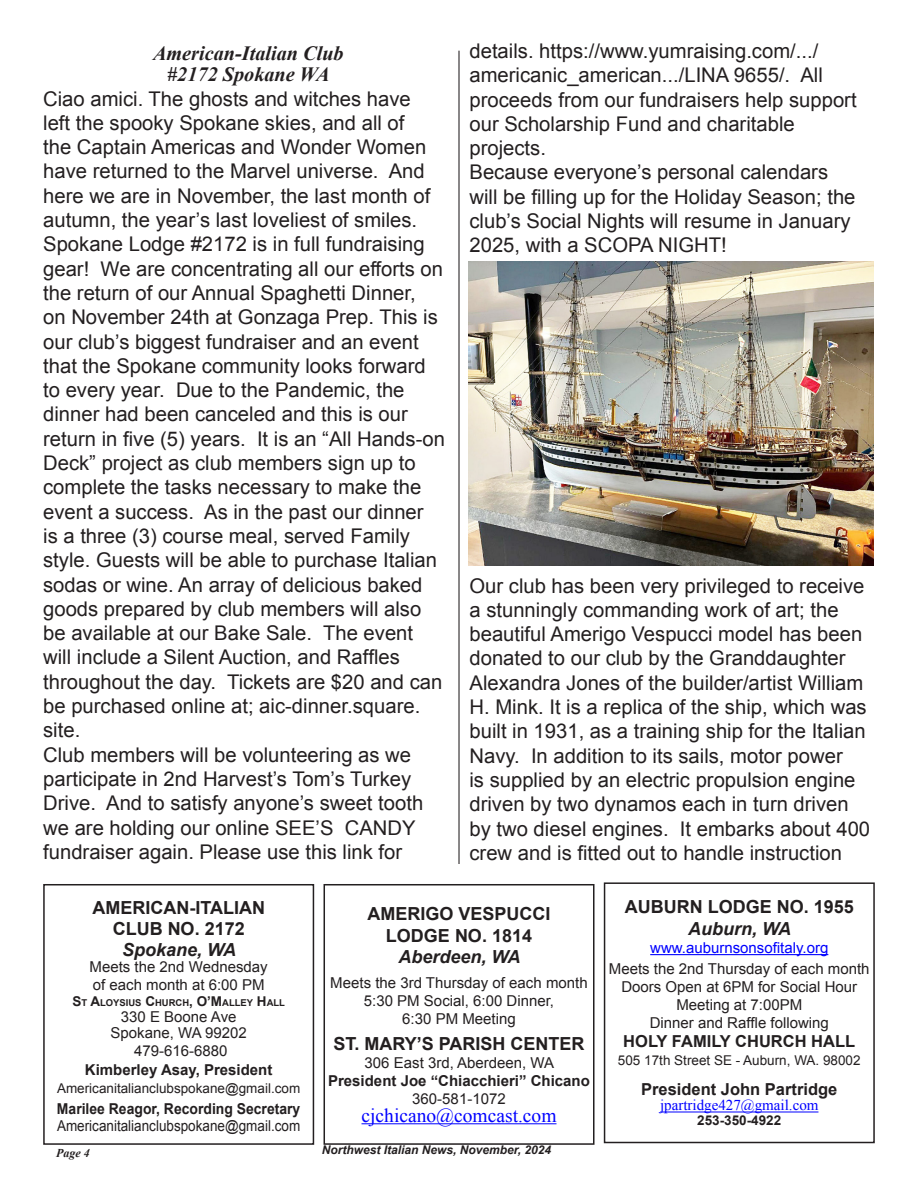
<style>
.page{position:relative;width:918px;height:1188px;background:#fff}
.page>*{position:absolute;margin:0;border:0;box-sizing:border-box;transform-origin:0 0}
.t1{font:20.25px/24.3px "Arial";color:#231f20}
.t2{font:italic 700 20.25px "Times New Roman";color:#231f20}
.Lodge_Ad_Note{font:19.5px "Times New Roman";color:#00f}
.Lodge_Ad_Head{font:700 18px "Arial";color:#231f20}
.Lodge_Ad_Location{font:italic 700 18px "Arial";color:#231f20}
.Lodge_Ad_Head2{font:700 18px "Arial";color:#231f20}
.Lodge_Ad_Officer{font:700 16.5px "Arial";color:#231f20}
.Lodge_Ad_Note-2{font:15px "Arial";color:#231f20}
.Lodge_Ad_Note-3{font:15px "Arial";color:#231f20;scale:.9 1}
.Lodge_Ad_Officer-2{font:700 15px "Arial";color:#231f20;scale:.93 1}
.Lodge_Ad_Note-4{font:700 15px "Arial";color:#231f20}
.Lodge_Ad_Location-2{font:15px "Arial";color:#231f20}
.Lodge_Ad_Note-5{font:15px "Arial";color:#00f}
.Lodge_Ad_Officer-3{font:700 15px "Arial";color:#231f20}
.Lodge_Ad_Officer-4{font:15px "Times New Roman";color:#00f}
.Lodge_Ad_Note-6{font:13.5px "Arial";color:#231f20}
.Lodge_Ad_Officer-5{font:700 13.5px "Arial";color:#231f20}
.t3{font:italic 700 12px "Arial";color:#231f20}
.t4{font:italic 700 12px "Times New Roman";color:#231f20}
.Lodge_Ad_Note-7{font:700 9.45px "Arial";color:#231f20}
.s1{font-size:13.5px}
</style>
<div class="page">
<div style="left:43px;top:884px;width:271px;height:261px;border:2px solid #231f20"></div>
<hr style="left:362px;top:1123px;width:195px;height:1px;background:#00f">
<div style="left:324px;top:884px;width:271px;height:261px;border:2px solid #231f20"></div>
<hr style="left:650px;top:954px;width:178px;height:1px;background:#00f">
<hr style="left:660px;top:1112px;width:158px;height:1px;background:#00f">
<div style="left:604px;top:882px;width:271px;height:261px;border:2px solid #231f20"></div>
<hr style="left:458px;top:51px;width:2px;height:813px;background:#231f20">
<img style="left:468px;top:262px;width:405px;height:304px">
<p class="t2" style="left:153px;top:39px;width:192px">American-Italian Club</p>
<p class="t2" style="left:167px;top:60px;width:164px">#2172 Spokane WA</p>
<p class="t1" style="left:43px;top:86px;width:389px">Ciao amici. The ghosts and witches have left the spooky Spokane skies, and all of the Captain Americas and Wonder Women have returned to the Marvel universe. And here we are in November, the last month of autumn, the year’s last loveliest of smiles.</p>
<p class="t1" style="left:43px;top:232px;width:403px">Spokane Lodge #2172 is in full fundraising gear! We are concentrating all our efforts on the return of our Annual Spaghetti Dinner,<br>on November 24th at Gonzaga Prep. This is our club’s biggest fundraiser and an event that the Spokane community looks forward to every year. Due to the Pandemic, the dinner had been canceled and this is our return in five (5) years. It is an “All Hands-on Deck” project as club members sign up to complete the tasks necessary to make the event a success. As in the past our dinner<br>is a three (3) course meal, served Family style. Guests will be able to purchase Italian sodas or wine. An array of delicious baked goods prepared by club members will also be available at our Bake Sale. The event will include a Silent Auction, and Raffles throughout the day. Tickets are $20 and can be purchased online at; aic-dinner.square. site.</p>
<p class="t1" style="left:43px;top:743px;width:382px">Club members will be volunteering as we participate in 2nd Harvest’s Tom’s Turkey Drive. And to satisfy anyone’s sweet tooth we are holding our online SEE’S CANDY fundraiser again. Please use this link for</p>
<p class="t1" style="left:470px;top:39px;width:389px">details. https://www.yumraising.com/.../ americanic_american.../LINA 9655/. All proceeds from our fundraisers help support our Scholarship Fund and charitable projects.</p>
<p class="t1" style="left:470px;top:160px;width:388px">Because everyone’s personal calendars will be filling up for the Holiday Season; the club’s Social Nights will resume in January 2025, with a SCOPA NIGHT!</p>
<p class="t1" style="left:470px;top:573px;width:402px">Our club has been very privileged to receive a stunningly commanding work of art; the beautiful Amerigo Vespucci model has been donated to our club by the Granddaughter Alexandra Jones of the builder/artist William H. Mink. It is a replica of the ship, which was built in 1931, as a training ship for the Italian Navy. In addition to its sails, motor power<br>is supplied by an electric propulsion engine driven by two dynamos each in turn driven by two diesel engines. It embarks about 400 crew and is fitted out to handle instruction</p>
<p class="Lodge_Ad_Head" style="left:92px;top:895px;width:174px">AMERICAN-ITALIAN</p>
<p class="Lodge_Ad_Head" style="left:113px;top:916px;width:134px">CLUB NO. 2172</p>
<p class="Lodge_Ad_Location" style="left:122px;top:938px;width:116px">Spokane, WA</p>
<p class="Lodge_Ad_Note-2" style="left:90px;top:957px;width:180px">Meets the 2nd Wednesday</p>
<p class="Lodge_Ad_Note-2" style="left:93px;top:975px;width:173px">of each month at 6:00 PM</p>
<p class="Lodge_Ad_Note-7" style="left:72px;top:997px;width:214px"><span class="s1">S</span>T <span class="s1">A</span>LOYSIUS <span class="s1">C</span>HURCH<span class="s1">, O’M</span>ALLEY <span class="s1">H</span>ALL</p>
<p class="Lodge_Ad_Note-2" style="left:121px;top:1007px;width:117px">330 E Boone Ave</p>
<p class="Lodge_Ad_Note-2" style="left:111px;top:1023px;width:138px">Spokane, WA 99202</p>
<p class="Lodge_Ad_Note-2" style="left:134px;top:1041px;width:95px">479-616-6880</p>
<p class="Lodge_Ad_Officer-3" style="left:85px;top:1060px;width:189px">Kimberley Asay, President</p>
<p class="Lodge_Ad_Note-6" style="left:57px;top:1080px;width:245px">Americanitalianclubspokane@gmail.com</p>
<p class="Lodge_Ad_Officer-2" style="left:57px;top:1099px;width:263px">Marilee Reagor, Recording Secretary</p>
<p class="Lodge_Ad_Note-3" style="left:57px;top:1115px;width:272px">Americanitalianclubspokane@gmail.com</p>
<p class="Lodge_Ad_Head" style="left:368px;top:902px;width:185px">AMERIGO VESPUCCI</p>
<p class="Lodge_Ad_Head" style="left:386px;top:924px;width:148px">LODGE NO. 1814</p>
<p class="Lodge_Ad_Location" style="left:398px;top:945px;width:124px">Aberdeen, WA</p>
<p class="Lodge_Ad_Note-2" style="left:330px;top:973px;width:259px">Meets the 3rd Thursday of each month</p>
<p class="Lodge_Ad_Note-2" style="left:364px;top:991px;width:192px">5:30 PM Social, 6:00 Dinner,</p>
<p class="Lodge_Ad_Note-2" style="left:402px;top:1009px;width:115px">6:30 PM Meeting</p>
<p class="Lodge_Ad_Head2" style="left:334px;top:1031px;width:253px">ST. MARY’S PARISH CENTER</p>
<p class="Lodge_Ad_Note-2" style="left:365px;top:1053px;width:191px">306 East 3rd, Aberdeen, WA</p>
<p class="Lodge_Ad_Note-4" style="left:328px;top:1071px;width:263px">President Joe “Chiacchieri” Chicano</p>
<p class="Lodge_Ad_Note-2" style="left:412px;top:1089px;width:95px">360-581-1072</p>
<p class="Lodge_Ad_Note" style="left:362px;top:1102px;width:197px">cjchicano@comcast.com</p>
<p class="t4" style="left:56px;top:1145px;width:35px">Page 4</p>
<p class="t3" style="left:322px;top:1142px;width:231px">Northwest Italian News, November, 2024</p>
<p class="Lodge_Ad_Head" style="left:625px;top:895px;width:231px">AUBURN LODGE NO. 1955</p>
<p class="Lodge_Ad_Location" style="left:688px;top:917px;width:104px">Auburn, WA</p>
<p class="Lodge_Ad_Note-5" style="left:650px;top:938px;width:180px">www.auburnsonsofitaly.org</p>
<p class="Lodge_Ad_Note-2" style="left:609px;top:959px;width:262px">Meets the 2nd Thursday of each month</p>
<p class="Lodge_Ad_Location-2" style="left:621px;top:977px;width:237px">Doors Open at 6PM for Social Hour</p>
<p class="Lodge_Ad_Note-2" style="left:676px;top:995px;width:127px">Meeting at 7:00PM</p>
<p class="Lodge_Ad_Note-2" style="left:650px;top:1013px;width:181px">Dinner and Raffle following</p>
<p class="Lodge_Ad_Officer" style="left:623px;top:1031px;width:233px">HOLY FAMILY CHURCH HALL</p>
<p class="Lodge_Ad_Note-6" style="left:618px;top:1052px;width:244px">505 17th Street SE - Auburn, WA. 98002</p>
<p class="Lodge_Ad_Officer" style="left:641px;top:1079px;width:198px">President John Partridge</p>
<p class="Lodge_Ad_Officer-4" style="left:660px;top:1095px;width:160px">jpartridge427@gmail.com</p>
<p class="Lodge_Ad_Officer-5" style="left:697px;top:1112px;width:86px">253-350-4922</p>
</div>
